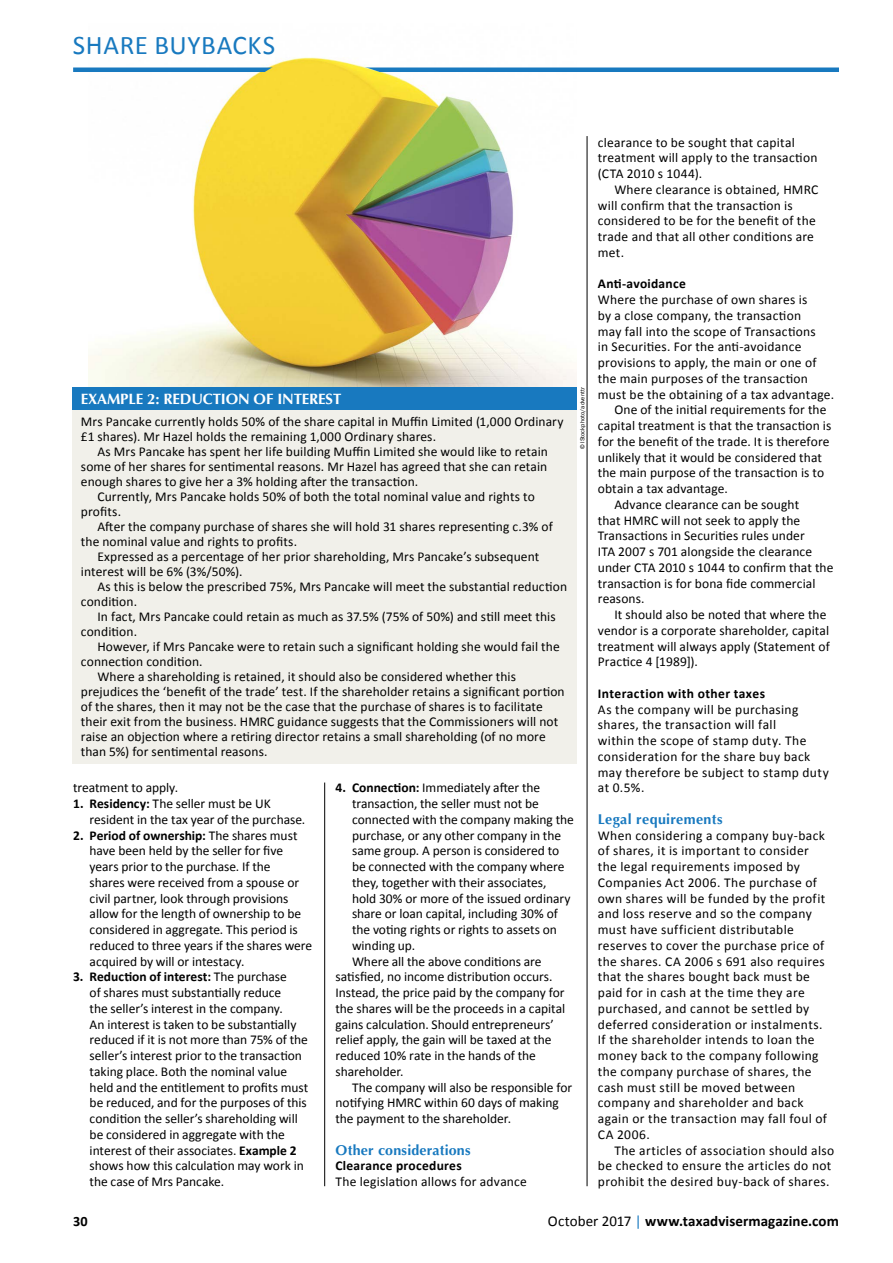
<style>
.page{position:relative;width:893px;height:1263px;background:#fff}
.page>*{position:absolute;margin:0;border:0;box-sizing:border-box;transform-origin:0 0}
.f-Strap_Master{font:27px "Calibri";letter-spacing:.025em;color:#1879bf}
.t1{font:700 15px "Calibri";letter-spacing:.005em;color:#000}
.t2{font:700 15px "Optima";letter-spacing:-.01em;color:#fff}
.F-Subhead_BLUE{font:700 14.25px "Optima";letter-spacing:.02em;color:#1879bf}
.t3{font:700 14.25px "Calibri";color:#000}
.F-Body_1{font:13.5px/15.8px "Calibri";letter-spacing:-.005em;color:#000}
.F-Body_1-2{font:13.5px/15.8px "Calibri";letter-spacing:.015em;color:#000}
.F-Panel_Body{font:13.5px/15px "Calibri";letter-spacing:.005em;color:#000}
.F-Body{font:13.5px/15.8px "Calibri";letter-spacing:.005em;color:#000}
.F-Panel_Body1{font:13.5px/15px "Calibri";letter-spacing:.005em;color:#000}
.F-Body-2{font:13.5px/15.8px "Calibri";letter-spacing:.025em;color:#000}
.F-Subhead_2{font:700 13.5px "Calibri";letter-spacing:.03em;color:#000}
.image_credit{font:6px "ITC Franklin Gothic Std";color:#000}
.s1{font-weight:700}
.s2{font-weight:400}
.s3{font-weight:400;color:#1879bf}
</style>
<div class="page">
<hr style="left:324px;top:782px;width:1px;height:404px;background:#000">
<hr style="left:587px;top:136px;width:1px;height:1050px;background:#000">
<img style="left:89px;top:67px;width:488px;height:320px">
<div style="left:72px;top:408px;width:505px;height:356px;background:#f1f0ea"></div>
<div style="left:72px;top:387px;width:505px;height:23px;background:#1879bf"></div>
<hr style="left:73px;top:68px;width:766px;height:4px;background:#1879bf">
<img style="left:237px;top:57px;width:170px;height:33px">
<p class="f-Strap_Master" style="left:73px;top:28px;width:204px">SHARE BUYBACKS</p>
<p class="t2" style="left:81px;top:390px;width:262px">EXAMPLE 2: REDUCTION OF INTEREST</p>
<p class="F-Panel_Body1" style="left:81px;top:414px;width:484px">Mrs Pancake currently holds 50% of the share capital in Muffin Limited (1,000 Ordinary £1 shares). Mr Hazel holds the remaining 1,000 Ordinary shares.</p>
<p class="F-Panel_Body" style="left:81px;top:444px;width:468px;text-align:justify;text-indent:17px">As Mrs Pancake has spent her life building Muffin Limited she would like to retain some of her shares for sentimental reasons. Mr Hazel has agreed that she can retain enough shares to give her a 3% holding after the transaction.</p>
<p class="F-Panel_Body" style="left:81px;top:489px;width:455px;text-indent:17px">Currently, Mrs Pancake holds 50% of both the total nominal value and rights to profits.</p>
<p class="F-Panel_Body" style="left:81px;top:519px;width:473px;text-indent:17px">After the company purchase of shares she will hold 31 shares representing c.3% of the nominal value and rights to profits.</p>
<p class="F-Panel_Body" style="left:81px;top:549px;width:460px;text-indent:17px">Expressed as a percentage of her prior shareholding, Mrs Pancake’s subsequent interest will be 6% (3%/50%).</p>
<p class="F-Panel_Body" style="left:81px;top:579px;width:488px;text-indent:17px">As this is below the prescribed 75%, Mrs Pancake will meet the substantial reduction condition.</p>
<p class="F-Panel_Body" style="left:81px;top:609px;width:476px;text-indent:17px">In fact, Mrs Pancake could retain as much as 37.5% (75% of 50%) and still meet this condition.</p>
<p class="F-Panel_Body" style="left:81px;top:639px;width:480px;text-indent:17px">However, if Mrs Pancake were to retain such a significant holding she would fail the connection condition.</p>
<p class="F-Panel_Body" style="left:81px;top:669px;width:485px;text-indent:17px">Where a shareholding is retained, it should also be considered whether this prejudices the ‘benefit of the trade’ test. If the shareholder retains a significant portion of the shares, then it may not be the case that the purchase of shares is to facilitate their exit from the business. HMRC guidance suggests that the Commissioners will not raise an objection where a retiring director retains a small shareholding (of no more than 5%) for sentimental reasons.</p>
<p class="image_credit" style="left:579px;top:449px;width:64px;rotate:-90deg">© IStockphoto/adventtr</p>
<p class="F-Body" style="left:73px;top:780px;width:107px">treatment to apply.</p>
<p class="F-Body_1" style="left:90px;top:796px;width:217px;text-indent:-16px"><span class="s1">1. Residency:</span> The seller must be UK resident in the tax year of the purchase.</p>
<p class="F-Body_1" style="left:90px;top:827px;width:224px;text-indent:-16px"><span class="s1">2. Period of ownership:</span> The shares must have been held by the seller for five years prior to the purchase. If the<br>shares were received from a spouse or civil partner, look through provisions allow for the length of ownership to be considered in aggregate. This period is reduced to three years if the shares were acquired by will or intestacy.</p>
<p class="F-Body_1" style="left:90px;top:969px;width:220px;text-indent:-16px"><span class="s1">3. Reduction of interest:</span> The purchase<br>of shares must substantially reduce<br>the seller’s interest in the company.<br>An interest is taken to be substantially reduced if it is not more than 75% of the seller’s interest prior to the transaction taking place. Both the nominal value held and the entitlement to profits must be reduced, and for the purposes of this condition the seller’s shareholding will be considered in aggregate with the interest of their associates. <span class="s1">Example 2 </span>shows how this calculation may work in the case of Mrs Pancake.</p>
<p class="F-Body_1" style="left:352px;top:780px;width:223px;text-indent:-16px"><span class="s1">4. Connection:</span> Immediately after the transaction, the seller must not be connected with the company making the purchase, or any other company in the same group. A person is considered to be connected with the company where they, together with their associates, hold 30% or more of the issued ordinary share or loan capital, including 30% of the voting rights or rights to assets on winding up.</p>
<p class="F-Body" style="left:335px;top:953px;width:231px;text-indent:16px">Where all the above conditions are satisfied, no income distribution occurs.<br>Instead, the price paid by the company for the shares will be the proceeds in a capital gains calculation. Should entrepreneurs’ relief apply, the gain will be taxed at the reduced 10% rate in the hands of the shareholder.</p>
<p class="F-Body" style="left:335px;top:1079px;width:238px;text-indent:16px">The company will also be responsible for notifying HMRC within 60 days of making the payment to the shareholder.</p>
<p class="F-Subhead_BLUE" style="left:335px;top:1141px;width:137px">Other considerations</p>
<p class="F-Body_1-2" style="left:335px;top:1158px;width:193px"><span class="s1">Clearance procedures<br></span>The legislation allows for advance</p>
<p class="F-Body_1-2" style="left:598px;top:134px;width:221px">clearance to be sought that capital treatment will apply to the transaction (CTA 2010 s 1044).</p>
<p class="F-Body" style="left:598px;top:182px;width:222px;text-indent:16px">Where clearance is obtained, HMRC will confirm that the transaction is considered to be for the benefit of the trade and that all other conditions are met.</p>
<p class="F-Subhead_2" style="left:598px;top:275px;width:89px">Anti-avoidance</p>
<p class="F-Body_1-2" style="left:598px;top:292px;width:238px">Where the purchase of own shares is<br>by a close company, the transaction<br>may fall into the scope of Transactions<br>in Securities. For the anti-avoidance provisions to apply, the main or one of the main purposes of the transaction must be the obtaining of a tax advantage.</p>
<p class="F-Body" style="left:598px;top:402px;width:235px;text-indent:16px">One of the initial requirements for the capital treatment is that the transaction is for the benefit of the trade. It is therefore unlikely that it would be considered that the main purpose of the transaction is to obtain a tax advantage.</p>
<p class="F-Body" style="left:598px;top:497px;width:237px;text-indent:16px">Advance clearance can be sought<br>that HMRC will not seek to apply the Transactions in Securities rules under<br>ITA 2007 s 701 alongside the clearance under CTA 2010 s 1044 to confirm that the transaction is for bona fide commercial reasons.</p>
<p class="F-Body" style="left:598px;top:607px;width:233px;text-indent:16px">It should also be noted that where the vendor is a corporate shareholder, capital treatment will always apply (Statement of Practice 4 [1989]).</p>
<p class="F-Subhead_2" style="left:598px;top:685px;width:169px">Interaction with other taxes</p>
<p class="F-Body_1-2" style="left:598px;top:701px;width:232px">As the company will be purchasing shares, the transaction will fall<br>within the scope of stamp duty. The consideration for the share buy back may therefore be subject to stamp duty at 0.5%.</p>
<p class="F-Subhead_BLUE" style="left:598px;top:811px;width:126px">Legal requirements</p>
<p class="F-Body_1-2" style="left:598px;top:827px;width:231px">When considering a company buy-back of shares, it is important to consider the legal requirements imposed by Companies Act 2006. The purchase of own shares will be funded by the profit and loss reserve and so the company must have sufficient distributable reserves to cover the purchase price of the shares. CA 2006 s 691 also requires that the shares bought back must be paid for in cash at the time they are purchased, and cannot be settled by deferred consideration or instalments.<br>If the shareholder intends to loan the money back to the company following the company purchase of shares, the cash must still be moved between company and shareholder and back again or the transaction may fall foul of CA 2006.</p>
<p class="F-Body-2" style="left:598px;top:1142px;width:238px;text-indent:16px">The articles of association should also be checked to ensure the articles do not prohibit the desired buy-back of shares.</p>
<p class="t3" style="left:73px;top:1212px;width:16px">30</p>
<p class="t1" style="left:548px;top:1212px;width:293px"><span class="s2">October 2017</span> <span class="s3">|</span> www.taxadvisermagazine.com</p>
</div>
